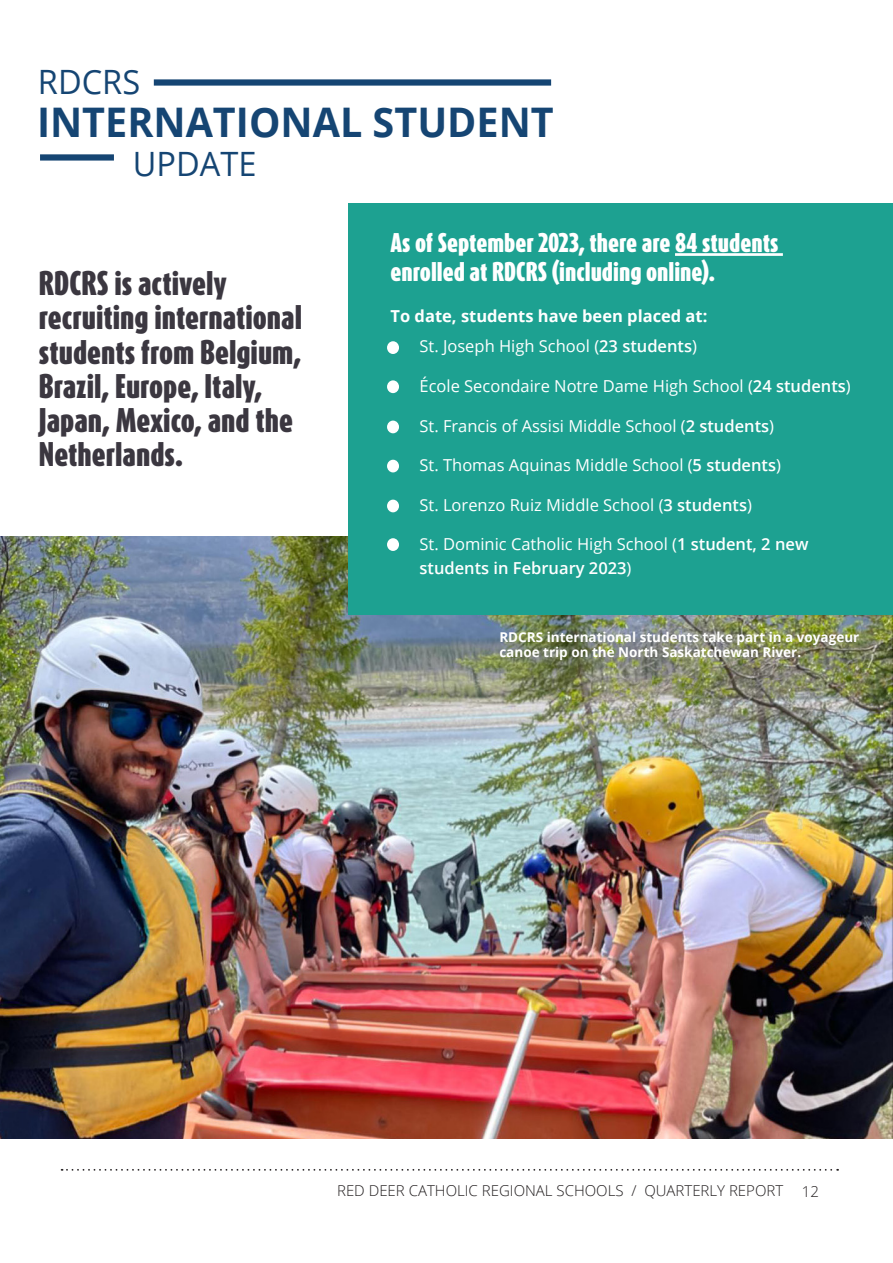
<style>
.page{position:relative;width:893px;height:1263px;background:#fff}
.page>*{position:absolute;margin:0;border:0;box-sizing:border-box;transform-origin:0 0}
.Body_copy{font:700 40.8px "Open Sans";color:#154573}
.Body_copy-2{font:33.45px "Open Sans";color:#154573}
.Page_Section_Title_-_Bold_White{font:900 28.5px/34.2px "Dax Compact Pro";color:#3b3740}
.Page_Section_Title_-_Black{font:900 22.5px/29px "Dax Compact Pro";color:#fff}
.t1{font:16.5px "Open Sans";color:#fff}
.t2{font:600 16.5px/23.2px "Open Sans";color:#fff}
.Page_Section_Title_-_Black-2{font:700 16.5px "Open Sans";color:#fff}
.Page_Section_Title_-_Black-3{font:300 15px "Open Sans";color:#231f20}
.Table_of_Contents_Numbers{font:300 15px "Open Sans";color:#231f20}
.Subhead{font:700 13.5px/15px "Open Sans";color:#fff}
.s1{font-size:15px}
.s2{font-weight:600}
.s3{font-weight:400;font-size:15px}
.s4{font-weight:400}
</style>
<div class="page">
<svg style="left:62px;top:1169px;width:776px;height:2px"></svg>
<div style="left:40px;top:154px;width:74px;height:7px;background:#154573"></div>
<div style="left:154px;top:79px;width:397px;height:7px;background:#154573"></div>
<img style="left:0;top:536px;width:893px;height:602px">
<div style="left:348px;top:203px;width:545px;height:412px;background:#1da191"></div>
<hr style="left:675px;top:253px;width:108px;height:3px;background:#fff">
<div style="left:387px;top:460px;width:12px;height:12px;background:#fff;border-radius:50%"></div>
<div style="left:387px;top:421px;width:12px;height:12px;background:#fff;border-radius:50%"></div>
<div style="left:387px;top:341px;width:12px;height:13px;background:#fff;border-radius:50%"></div>
<div style="left:387px;top:380px;width:12px;height:13px;background:#fff;border-radius:50%"></div>
<div style="left:387px;top:500px;width:12px;height:12px;background:#fff;border-radius:50%"></div>
<div style="left:387px;top:538px;width:12px;height:13px;background:#fff;border-radius:50%"></div>
<p class="Body_copy-2" style="left:38px;top:59px;width:104px">RDCRS</p>
<p class="Body_copy" style="left:37px;top:94px;width:518px">INTERNATIONAL STUDENT</p>
<p class="Body_copy-2" style="left:133px;top:141px;width:125px">UPDATE</p>
<p class="Page_Section_Title_-_Bold_White" style="left:39px;top:266px;width:265px">RDCRS is actively recruiting international students from Belgium,<br>Brazil, Europe, Italy,<br>Japan, Mexico, and the<br>Netherlands.</p>
<p class="Page_Section_Title_-_Black" style="left:391px;top:228px;width:389px">As of September 2023, there are 84 students enrolled at RDCRS (including online).</p>
<p class="Page_Section_Title_-_Black-2" style="left:391px;top:304px;width:318px">To date, students have been placed at:</p>
<p class="t1" style="left:391px;top:335px;width:308px"><span class="s1">•</span> St. Joseph High School (<span class="s2">23 students</span>)</p>
<p class="t1" style="left:391px;top:375px;width:462px"><span class="s1">•</span> École Secondaire Notre Dame High School (<span class="s2">24 students</span>)</p>
<p class="t1" style="left:391px;top:414px;width:385px"><span class="s1">•</span> St. Francis of Assisi Middle School (<span class="s2">2 students</span>)</p>
<p class="t1" style="left:391px;top:454px;width:392px"><span class="s1">•</span> St. Thomas Aquinas Middle School (<span class="s2">5 students</span>)</p>
<p class="t1" style="left:391px;top:494px;width:363px"><span class="s1">•</span> St. Lorenzo Ruiz Middle School (<span class="s2">3 students</span>)</p>
<p class="t2" style="left:419px;top:532px;width:390px;text-indent:-29px"><span class="s3">•</span> <span class="s4">St. Dominic Catholic High School (</span>1 student, 2 new students in February 2023<span class="s4">)</span></p>
<p class="Subhead" style="left:499px;top:629px;width:361px">RDCRS international students take part in a voyageur canoe trip on the North Saskatchewan River.</p>
<p class="Page_Section_Title_-_Black-3" style="left:337px;top:1180px;width:448px">RED DEER CATHOLIC REGIONAL SCHOOLS / QUARTERLY REPORT</p>
<p class="Table_of_Contents_Numbers" style="left:802px;top:1181px;width:19px">12</p>
</div>
